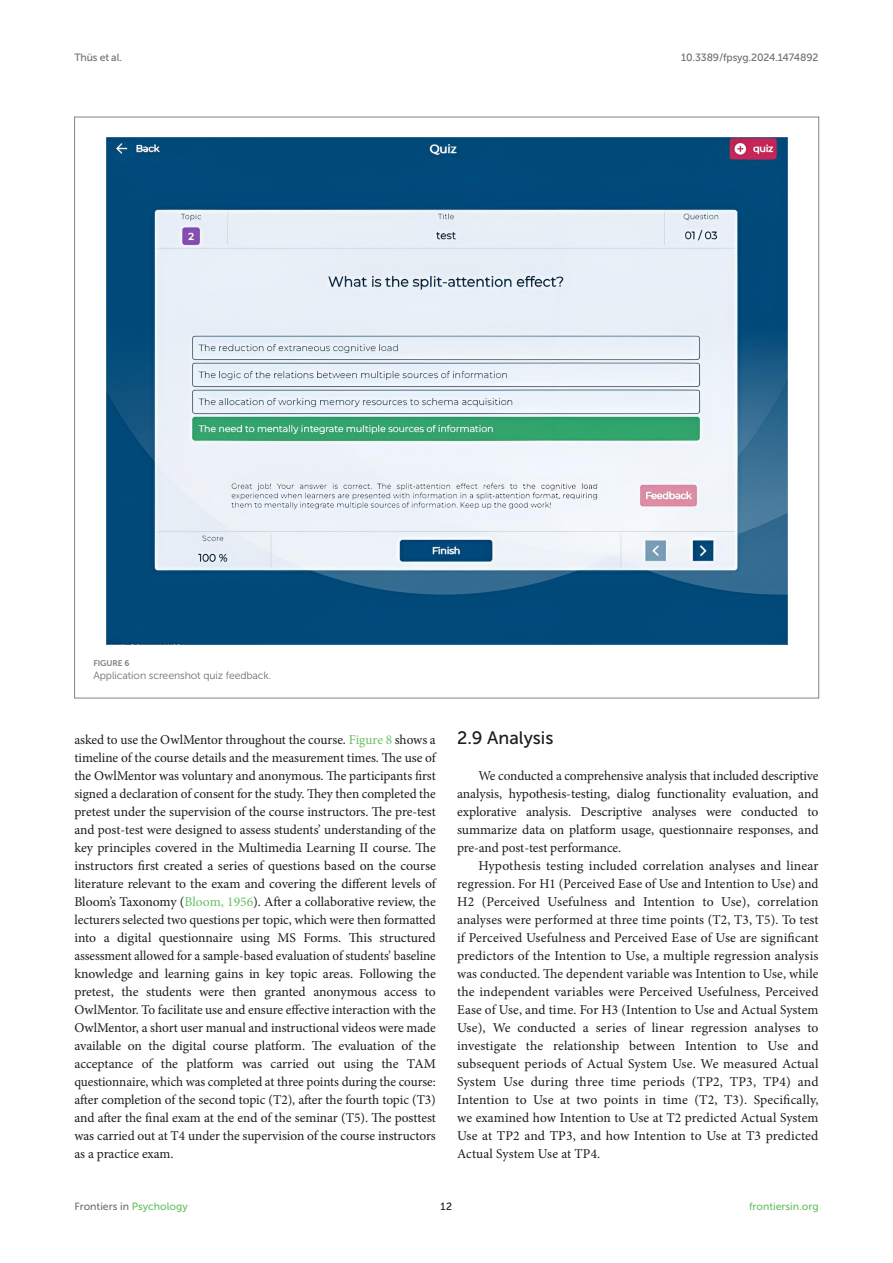
<style>
.page{position:relative;width:893px;height:1263px;background:#fff}
.page>*{position:absolute;margin:0;border:0;box-sizing:border-box;transform-origin:0 0}
.HEAD_2{font:18px "Museo Sans 500";color:#1b1c1b}
.TEXT_FLUSH{font:13.5px/18px "Minion Pro";letter-spacing:-.005em;color:#1b1c1b;text-align:justify}
.TEXT{font:13.5px/18px "Minion Pro";letter-spacing:.005em;color:#1b1c1b;text-align:justify}
.t1{font:10.5px "Museo Sans 500";letter-spacing:-.015em;color:#706f70}
.FIG_LEG{font:10.5px "Museo Sans 300";letter-spacing:-.01em;color:#706f70}
.t2{font:10.5px "Museo Sans 500";color:#65c161}
.t3{font:10.5px "Museo Sans 500";color:#1b1c1b}
.FIG_HD{font:8.25px "Museo Sans 700";letter-spacing:-.01em;color:#7e7f7f}
.s1{color:#65c161}
</style>
<div class="page">
<img style="left:106px;top:137px;width:682px;height:508px">
<p class="t1" style="left:74px;top:51px;width:49px">Thüs et al.</p>
<p class="t1" style="left:681px;top:51px;width:139px">10.3389/fpsyg.2024.1474892</p>
<p class="FIG_HD" style="left:94px;top:658px;width:37px">FIGURE 6</p>
<p class="FIG_LEG" style="left:94px;top:670px;width:179px">Application screenshot quiz feedback.</p>
<p class="TEXT_FLUSH" style="left:74px;top:731px;width:363px">asked to use the OwlMentor throughout the course. <span class="s1">Figure 8</span> shows a timeline of the course details and the measurement times. The use of the OwlMentor was voluntary and anonymous. The participants first signed a declaration of consent for the study. They then completed the pretest under the supervision of the course instructors. The pre-test and post-test were designed to assess students’ understanding of the key principles covered in the Multimedia Learning II course. The instructors first created a series of questions based on the course literature relevant to the exam and covering the different levels of Bloom’s Taxonomy (<span class="s1">Bloom, 1956</span>). After a collaborative review, the lecturers selected two questions per topic, which were then formatted into a digital questionnaire using MS Forms. This structured assessment allowed for a sample-based evaluation of students’ baseline knowledge and learning gains in key topic areas. Following the pretest, the students were then granted anonymous access to OwlMentor. To facilitate use and ensure effective interaction with the OwlMentor, a short user manual and instructional videos were made available on the digital course platform. The evaluation of the acceptance of the platform was carried out using the TAM questionnaire, which was completed at three points during the course: after completion of the second topic (T2), after the fourth topic (T3) and after the final exam at the end of the seminar (T5). The posttest was carried out at T4 under the supervision of the course instructors as a practice exam.</p>
<p class="HEAD_2" style="left:457px;top:728px;width:98px">2.9 Analysis</p>
<p class="TEXT_FLUSH" style="left:457px;top:767px;width:363px;text-indent:21px">We conducted a comprehensive analysis that included descriptive analysis, hypothesis-testing, dialog functionality evaluation, and explorative analysis. Descriptive analyses were conducted to summarize data on platform usage, questionnaire responses, and pre-and post-test performance.</p>
<p class="TEXT" style="left:457px;top:857px;width:363px;text-indent:21px">Hypothesis testing included correlation analyses and linear regression. For H1 (Perceived Ease of Use and Intention to Use) and H2 (Perceived Usefulness and Intention to Use), correlation analyses were performed at three time points (T2, T3, T5). To test if Perceived Usefulness and Perceived Ease of Use are significant predictors of the Intention to Use, a multiple regression analysis was conducted. The dependent variable was Intention to Use, while the independent variables were Perceived Usefulness, Perceived Ease of Use, and time. For H3 (Intention to Use and Actual System Use), We conducted a series of linear regression analyses to investigate the relationship between Intention to Use and subsequent periods of Actual System Use. We measured Actual System Use during three time periods (TP2, TP3, TP4) and Intention to Use at two points in time (T2, T3). Specifically, we examined how Intention to Use at T2 predicted Actual System Use at TP2 and TP3, and how Intention to Use at T3 predicted Actual System Use at TP4.</p>
<p class="t1" style="left:74px;top:1200px;width:115px">Frontiers in <span class="s1">Psychology</span></p>
<p class="t3" style="left:441px;top:1200px;width:13px">12</p>
<p class="t2" style="left:749px;top:1200px;width:71px">frontiersin.org</p>
</div>
